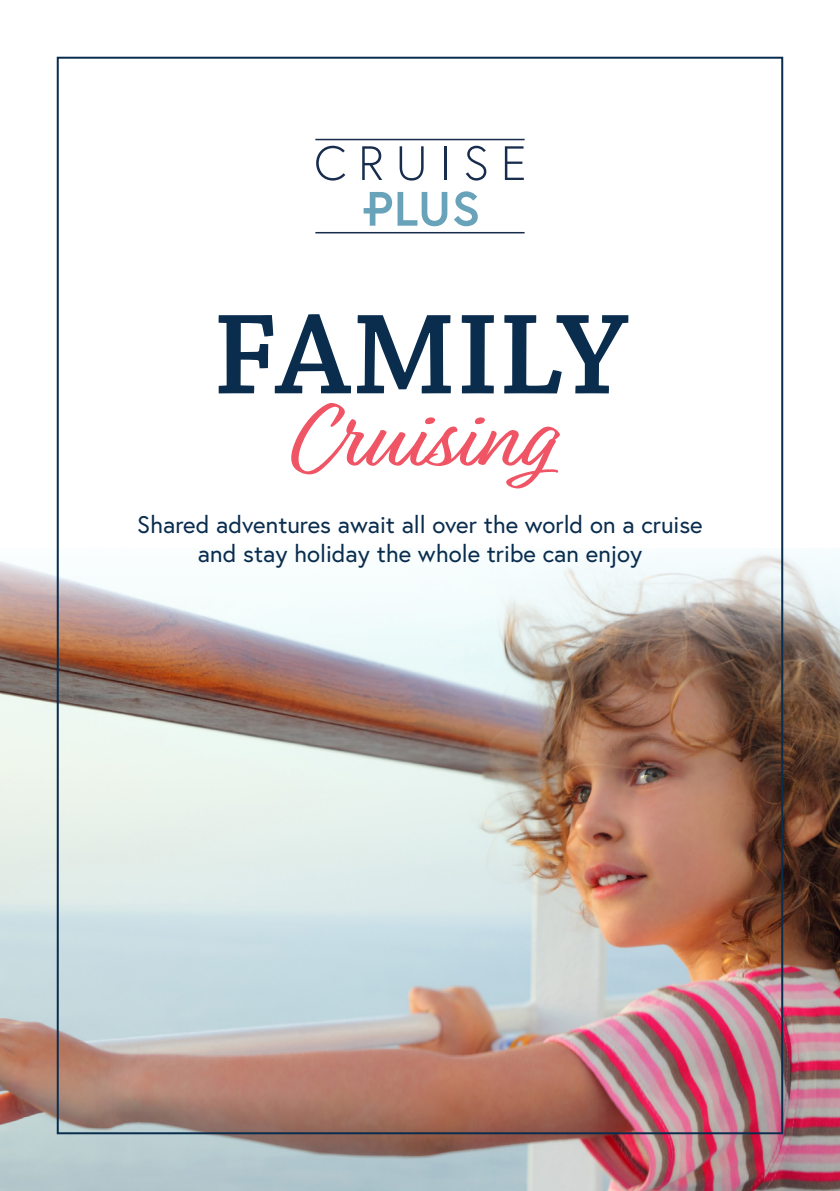
<style>
.page{position:relative;width:840px;height:1191px;background:#fff}
.page>*{position:absolute;margin:0;border:0;box-sizing:border-box;transform-origin:0 0}
.t1{font:600 120.2px "Chaparral Pro";color:#0a2d4e}
.t2{font:96.2px "Relation";color:#ef5565}
.t3{font:24px/28.8px "Europa";color:#0a2d4e;text-align:center}
</style>
<div class="page">
<img style="left:0;top:548px;width:839px;height:643px">
<svg style="left:454px;top:191px;width:23px;height:35px"></svg>
<svg style="left:363px;top:192px;width:84px;height:34px"></svg>
<svg style="left:316px;top:146px;width:29px;height:35px"></svg>
<svg style="left:362px;top:146px;width:20px;height:34px"></svg>
<svg style="left:399px;top:146px;width:24px;height:35px"></svg>
<hr style="left:444px;top:146px;width:2px;height:34px;background:#182d4d">
<svg style="left:466px;top:146px;width:20px;height:35px"></svg>
<svg style="left:504px;top:146px;width:19px;height:34px"></svg>
<hr style="left:316px;top:232px;width:207px;height:1px;background:#182d4d">
<hr style="left:316px;top:139px;width:207px;height:1px;background:#182d4d">
<p class="t1" style="left:212px;top:287px;width:416px">FAMILY</p>
<p class="t2" style="left:290px;top:383px;width:261px">Cruising</p>
<p class="t3" style="left:137px;top:510px;width:566px">Shared adventures await all over the world on a cruise and stay holiday the whole tribe can enjoy</p>
</div>
